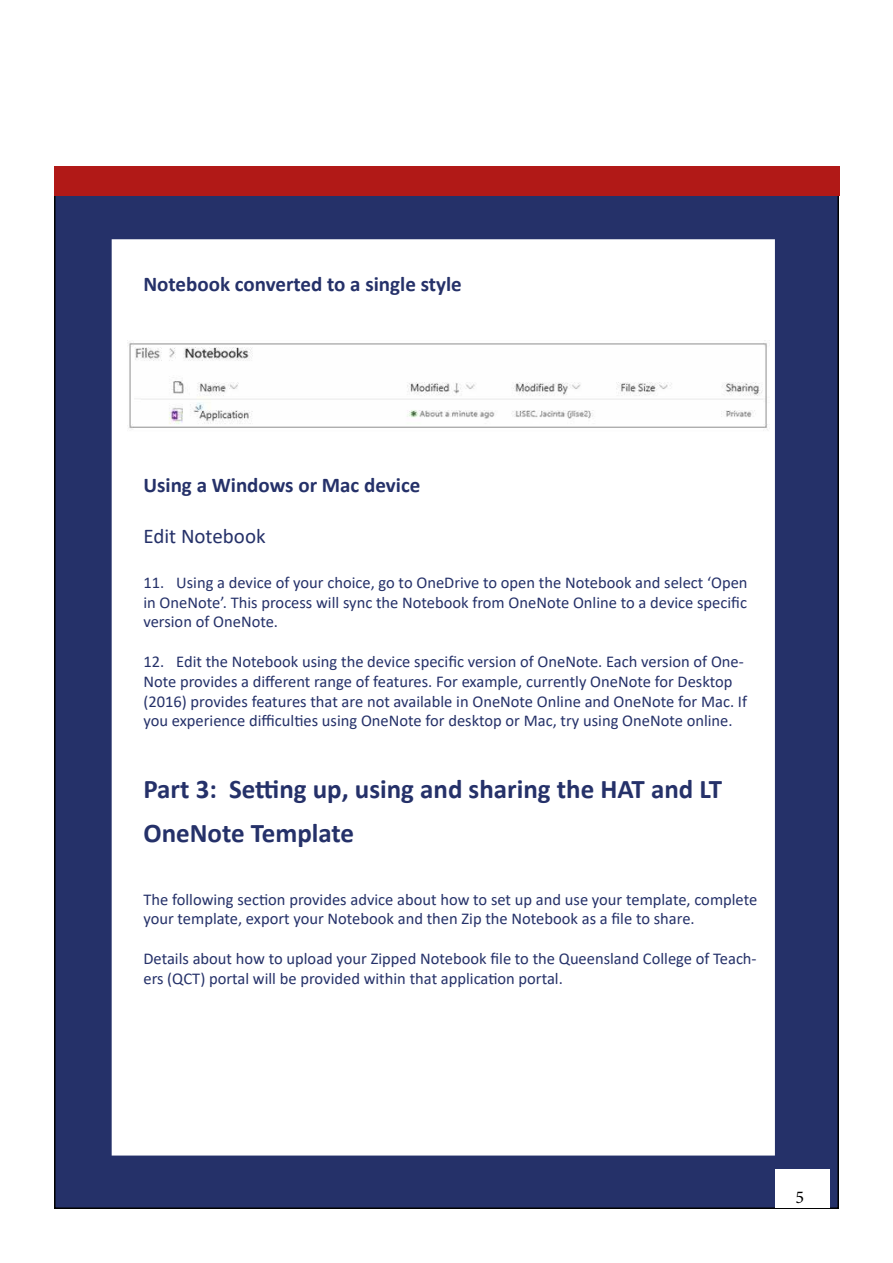
<style>
.page{position:relative;width:893px;height:1263px;background:#fff}
.page>*{position:absolute;margin:0;border:0;box-sizing:border-box;transform-origin:0 0}
.t1{font:700 27px/43.2px "Calibri";color:#253169}
.t2{font:700 21px "Calibri";color:#253169}
.t3{font:21px "Calibri";color:#253169}
.t4{font:18px "Minion Pro";color:#000}
.t5{font:16.5px/19.8px "Calibri";color:#253169}
</style>
<div class="page">
<div style="left:55px;top:55px;width:783px;height:1153px;background:#253169"></div>
<div style="left:54px;top:54px;width:785px;height:142px;background:#fff"></div>
<div style="left:117px;top:244px;width:653px;height:906px;background:#fff"></div>
<div style="left:112px;top:239px;width:663px;height:916px;border:10px solid #fff"></div>
<img style="left:127px;top:340px;width:643px;height:92px">
<div style="left:775px;top:1169px;width:54px;height:38px;background:#fff"></div>
<div style="left:54px;top:167px;width:786px;height:29px;background:#b11917"></div>
<p class="t2" style="left:143px;top:269px;width:320px">Notebook converted to a single style</p>
<p class="t2" style="left:143px;top:470px;width:278px">Using a Windows or Mac device</p>
<p class="t3" style="left:143px;top:521px;width:124px">Edit Notebook</p>
<p class="t5" style="left:143px;top:572px;width:606px;text-align:justify">11. Using a device of your choice, go to OneDrive to open the Notebook and select ‘Open in OneNote’. This process will sync the Notebook from OneNote Online to a device specific version of OneNote.</p>
<p class="t5" style="left:143px;top:651px;width:605px">12. Edit the Notebook using the device specific version of OneNote. Each version of One-Note provides a different range of features. For example, currently OneNote for Desktop (2016) provides features that are not available in OneNote Online and OneNote for Mac. If you experience difficulties using OneNote for desktop or Mac, try using OneNote online.</p>
<h1 class="t1" style="left:143px;top:767px;width:580px">Part 3: Setting up, using and sharing the HAT and LT<br>OneNote Template</h1>
<p class="t5" style="left:143px;top:889px;width:615px">The following section provides advice about how to set up and use your template, complete your template, export your Notebook and then Zip the Notebook as a file to share.</p>
<p class="t5" style="left:143px;top:948px;width:615px">Details about how to upload your Zipped Notebook file to the Queensland College of Teach&shy;ers (QCT) portal will be provided within that application portal.</p>
<p class="t4" style="left:795px;top:1185px;width:10px">5</p>
</div>
